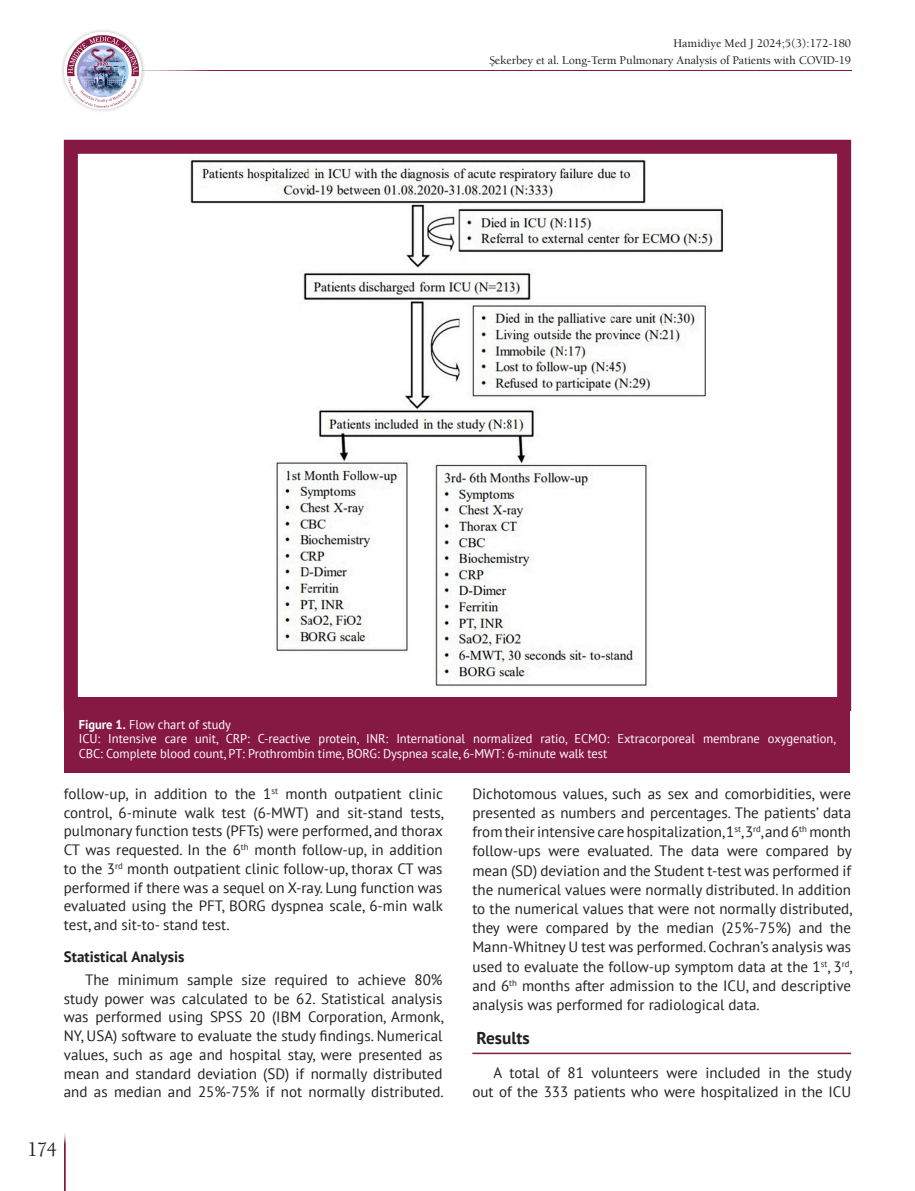
<style>
.page{position:relative;width:915px;height:1191px;background:#fff}
.page>*{position:absolute;margin:0;border:0;box-sizing:border-box;transform-origin:0 0}
.t1{font:21px "Berkeley Regular Tr";color:#231f20;scale:.92 1}
.ARA_BASLIK{font:700 17.25px "PT Sans";color:#231f20}
.YAZI{font:15px/18.8px "PT Sans";color:#231f20;text-align:justify}
.BOLD{font:700 15px "PT Sans";color:#231f20}
.RESIM-ALTI{font:12.75px/14.2px "PT Sans";color:#fff}
.t2{font:12px "Berkeley Regular Tr";letter-spacing:-.01em;color:#231f20}
.s1{font-weight:700}
</style>
<div class="page">
<hr style="left:85px;top:70px;width:765px;height:1px;background:#861943">
<hr style="left:64px;top:1131px;width:1px;height:60px;background:#861943">
<div style="left:60px;top:28px;width:86px;height:86px;background:#231f20;opacity:.3"></div>
<div style="left:64px;top:32px;width:78px;height:78px;background:#fff;border-radius:50%"></div>
<svg style="left:67px;top:35px;width:72px;height:73px"></svg>
<hr style="left:472px;top:1052px;width:378px;height:2px;background:#861943">
<svg style="left:63px;top:139px;width:789px;height:579px"></svg>
<div style="left:64px;top:704px;width:785px;height:68px;background:#861943"></div>
<p class="t2" style="left:673px;top:36px;width:179px">Hamidiye Med J 2024;5(3):172-180</p>
<p class="t2" style="left:489px;top:53px;width:363px">Şekerbey et al. Long-Term Pulmonary Analysis of Patients with COVID-19</p>
<p class="RESIM-ALTI" style="left:79px;top:717px;width:154px"><span class="s1">Figure 1.</span> Flow chart of study</p>
<p class="RESIM-ALTI" style="left:79px;top:731px;width:758px">ICU: Intensive care unit, CRP: C-reactive protein, INR: International normalized ratio, ECMO: Extracorporeal membrane oxygenation,<br>CBC: Complete blood count, PT: Prothrombin time, BORG: Dyspnea scale, 6-MWT: 6-minute walk test</p>
<p class="YAZI" style="left:64px;top:784px;width:381px">follow-up, in addition to the 1<sup>st</sup> month outpatient clinic control, 6-minute walk test (6-MWT) and sit-stand tests, pulmonary function tests (PFTs) were performed, and thorax CT was requested. In the 6<sup>th</sup> month follow-up, in addition to the 3<sup>rd</sup> month outpatient clinic follow-up, thorax CT was performed if there was a sequel on X-ray. Lung function was evaluated using the PFT, BORG dyspnea scale, 6-min walk test, and sit-to- stand test.</p>
<p class="BOLD" style="left:64px;top:946px;width:122px">Statistical Analysis</p>
<p class="YAZI" style="left:64px;top:969px;width:381px;text-indent:21px">The minimum sample size required to achieve 80% study power was calculated to be 62. Statistical analysis was performed using SPSS 20 (IBM Corporation, Armonk, NY, USA) software to evaluate the study findings. Numerical values, such as age and hospital stay, were presented as mean and standard deviation (SD) if normally distributed and as median and 25%-75% if not normally distributed.</p>
<h1 class="t1" style="left:27px;top:1136px;width:33px">174</h1>
<p class="YAZI" style="left:472px;top:783px;width:381px;line-height:19.2px">Dichotomous values, such as sex and comorbidities, were presented as numbers and percentages. The patients’ data from their intensive care hospitalization, 1<sup>st</sup>, 3<sup>rd</sup>, and 6<sup>th</sup> month follow-ups were evaluated. The data were compared by mean (SD) deviation and the Student t-test was performed if the numerical values were normally distributed. In addition to the numerical values that were not normally distributed, they were compared by the median (25%-75%) and the Mann-Whitney U test was performed. Cochran’s analysis was used to evaluate the follow-up symptom data at the 1<sup>st</sup>, 3<sup>rd</sup>, and 6<sup>th</sup> months after admission to the ICU, and descriptive analysis was performed for radiological data.</p>
<p class="ARA_BASLIK" style="left:476px;top:1026px;width:55px">Results</p>
<p class="YAZI" style="left:472px;top:1063px;width:380px;line-height:19.2px;text-align:right">A total of 81 volunteers were included in the study out of the 333 patients who were hospitalized in the ICU</p>
</div>
